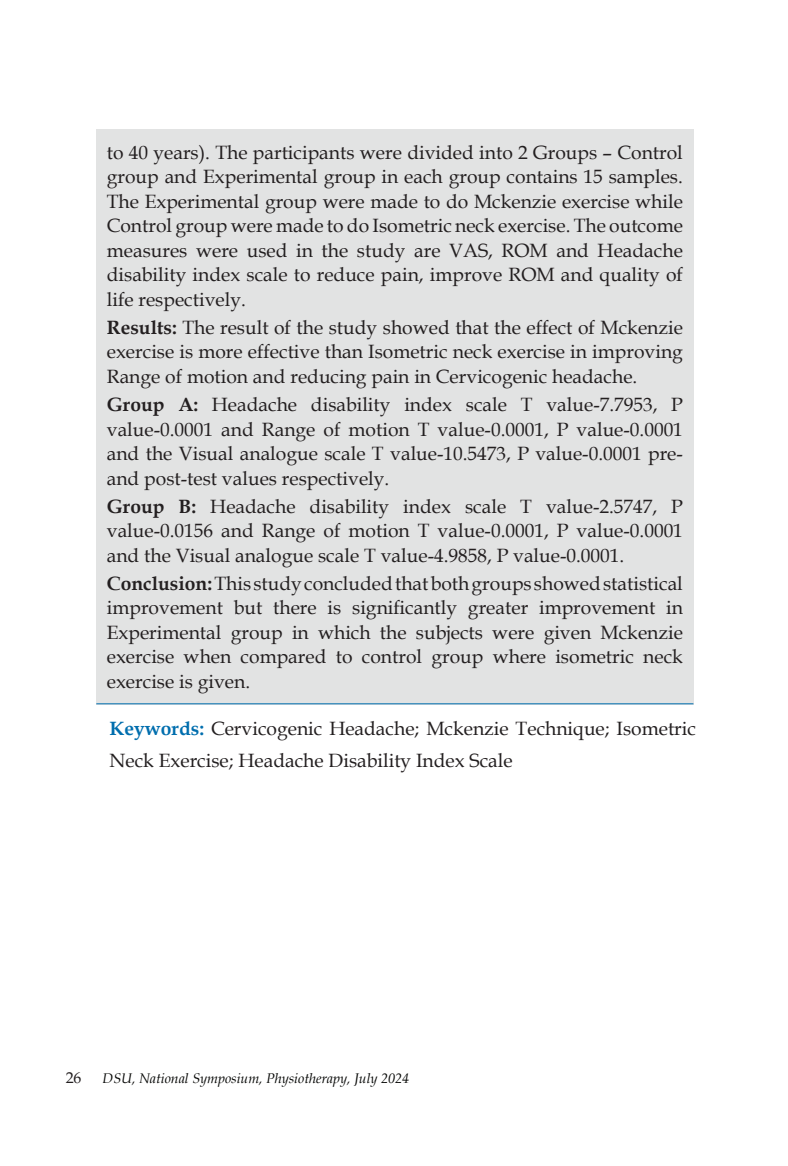
<style>
.page{position:relative;width:788px;height:1166px;background:#fff}
.page>*{position:absolute;margin:0;border:0;box-sizing:border-box;transform-origin:0 0}
.Abs_Text1{font:19.25px/24.5px "Book Antiqua";color:#231f20;text-align:justify}
.Keyword{font:19.25px/31.5px "Book Antiqua";color:#231f20}
.t1{font:15.75px "Book Antiqua";color:#231f20}
.t2{font:italic 14px "Book Antiqua";color:#040503}
.s1{font-weight:700}
.s2{font-weight:700;color:#006eae}
</style>
<div class="page">
<div style="left:96px;top:129px;width:597px;height:575px;background:#e2e3e3"></div>
<hr style="left:96px;top:703px;width:597px;height:1px;background:#006eae">
<p class="Abs_Text1" style="left:107px;top:140px;width:577px">to 40 years). The participants were divided into 2 Groups – Control group and Experimental group in each group contains 15 samples.<br>The Experimental group were made to do Mckenzie exercise while Control group were made to do Isometric neck exercise. The outcome measures were used in the study are VAS, ROM and Headache disability index scale to reduce pain, improve ROM and quality of life respectively.</p>
<p class="Abs_Text1" style="left:107px;top:315px;width:577px"><span class="s1">Results:</span> The result of the study showed that the effect of Mckenzie exercise is more effective than Isometric neck exercise in improving Range of motion and reducing pain in Cervicogenic headache.</p>
<p class="Abs_Text1" style="left:107px;top:392px;width:577px"><span class="s1">Group A:</span> Headache disability index scale T value-7.7953, P value-0.0001 and Range of motion T value-0.0001, P value-0.0001 and the Visual analogue scale T value-10.5473, P value-0.0001 pre&shy;and post-test values respectively.</p>
<p class="Abs_Text1" style="left:107px;top:493px;width:577px"><span class="s1">Group B:</span> Headache disability index scale T value-2.5747, P value-0.0156 and Range of motion T value-0.0001, P value-0.0001 and the Visual analogue scale T value-4.9858, P value-0.0001.</p>
<p class="Abs_Text1" style="left:107px;top:570px;width:577px"><span class="s1">Conclusion:</span> This study concluded that both groups showed statistical improvement but there is significantly greater improvement in Experimental group in which the subjects were given Mckenzie exercise when compared to control group where isometric neck exercise is given.</p>
<p class="Keyword" style="left:109px;top:712px;width:588px"><span class="s2">Keywords:</span> Cervicogenic Headache; Mckenzie Technique; Isometric<br>Neck Exercise; Headache Disability Index Scale</p>
<p class="t1" style="left:66px;top:1066px;width:17px">26</p>
<p class="t2" style="left:102px;top:1067px;width:308px">DSU, National Symposium, Physiotherapy, July 2024</p>
</div>
